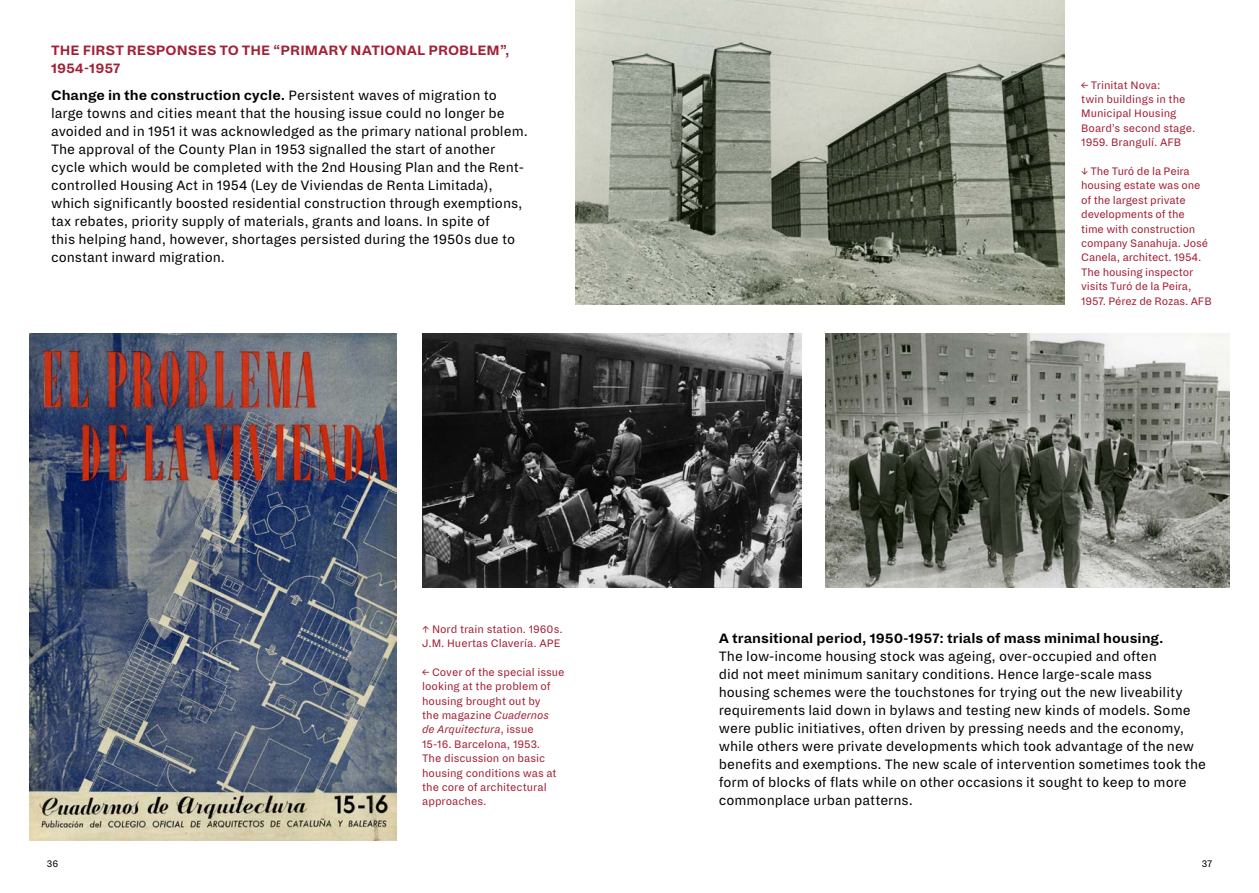
<style>
.page{position:relative;width:1259px;height:893px;background:#fff}
.page>*{position:absolute;margin:0;border:0;box-sizing:border-box;transform-origin:0 0}
.t1{font:15px/18px "Dia";color:#000}
.t2{font:700 15px "Dia";color:#000}
.t3{font:700 15px/18px "Dia";color:#a32035}
.t4{font:12px/14.4px "Dia";color:#a32035}
.t5{font:10.5px "Dia";color:#000}
.s1{font-weight:700}
.s2{font-style:italic}
</style>
<div class="page">
<img style="left:422px;top:334px;width:379px;height:254px">
<img style="left:826px;top:334px;width:403px;height:254px">
<img style="left:30px;top:334px;width:367px;height:506px">
<img style="left:575px;top:0;width:489px;height:305px">
<p class="t3" style="left:51px;top:41px;width:460px">THE FIRST RESPONSES TO THE “PRIMARY NATIONAL PROBLEM”,<br>1954-1957</p>
<p class="t1" style="left:51px;top:86px;width:478px"><span class="s1">Change in the construction cycle.</span> Persistent waves of migration to large towns and cities meant that the housing issue could no longer be avoided and in 1951 it was acknowledged as the primary national problem.<br>The approval of the County Plan in 1953 signalled the start of another cycle which would be completed with the 2nd Housing Plan and the Rent&shy;controlled Housing Act in 1954 (Ley de Viviendas de Renta Limitada), which significantly boosted residential construction through exemptions, tax rebates, priority supply of materials, grants and loans. In spite of<br>this helping hand, however, shortages persisted during the 1950s due to constant inward migration.</p>
<p class="t4" style="left:422px;top:622px;width:142px">↑ Nord train station. 1960s.<br>J.M. Huertas Clavería. APE</p>
<p class="t4" style="left:422px;top:665px;width:144px">← Cover of the special issue looking at the problem of housing brought out by<br>the magazine <span class="s2">Cuadernos<br>de Arquitectura</span>, issue<br>15-16. Barcelona, 1953.<br>The discussion on basic housing conditions was at the core of architectural approaches.</p>
<p class="t4" style="left:1081px;top:78px;width:116px">← Trinitat Nova:<br>twin buildings in the<br>Municipal Housing<br>Board’s second stage.<br>1959. Brangulí. AFB</p>
<p class="t4" style="left:1081px;top:164px;width:132px">↓ The Turó de la Peira housing estate was one of the largest private developments of the<br>time with construction company Sanahuja. José<br>Canela, architect. 1954.<br>The housing inspector visits Turó de la Peira,<br>1957. Pérez de Rozas. AFB</p>
<p class="t2" style="left:719px;top:630px;width:446px">A transitional period, 1950-1957: trials of mass minimal housing.</p>
<p class="t1" style="left:719px;top:648px;width:489px">The low-income housing stock was ageing, over-occupied and often<br>did not meet minimum sanitary conditions. Hence large-scale mass housing schemes were the touchstones for trying out the new liveability requirements laid down in bylaws and testing new kinds of models. Some were public initiatives, often driven by pressing needs and the economy, while others were private developments which took advantage of the new benefits and exemptions. The new scale of intervention sometimes took the form of blocks of flats while on other occasions it sought to keep to more commonplace urban patterns.</p>
<p class="t5" style="left:47px;top:858px;width:13px">36</p>
<p class="t5" style="left:1201px;top:858px;width:12px">37</p>
</div>
